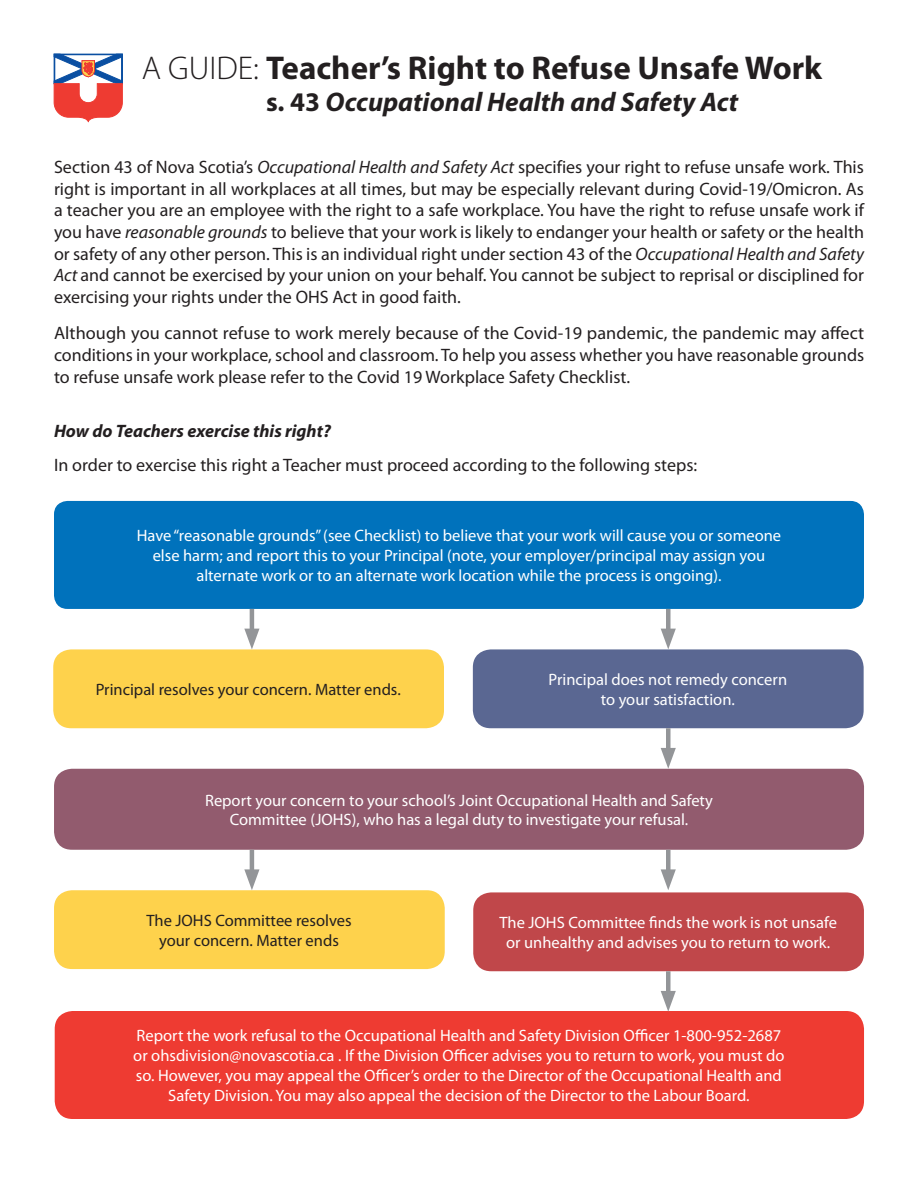
<style>
.page{position:relative;width:918px;height:1188px;background:#fff}
.page>*{position:absolute;margin:0;border:0;box-sizing:border-box;transform-origin:0 0}
.t1{font:700 33px "Myriad Pro";color:#231f20}
.t2{font:italic 700 27px "Myriad Pro";color:#231f20}
.t3{font:18px/21.6px "Myriad Pro";color:#231f20;text-align:justify}
.t4{font:italic 700 18px "Myriad Pro";color:#231f20}
.t5{font:16.5px/19.8px "Myriad Pro";color:#fff;text-align:center}
.t6{font:16.5px/19.8px "Myriad Pro";color:#231f20;text-align:center}
.s1{font-weight:300}
.s2{font-style:normal}
.s3{font-style:italic}
</style>
<div class="page">
<svg style="left:54px;top:54px;width:69px;height:68px"></svg>
<div style="left:54px;top:501px;width:810px;height:108px;background:#0072bc;border-radius:14px"></div>
<div style="left:473px;top:649px;width:391px;height:79px;background:#5a6792;border-radius:18px"></div>
<div style="left:53px;top:649px;width:391px;height:79px;background:#fed24c;border-radius:18px"></div>
<div style="left:54px;top:769px;width:810px;height:81px;background:#925b6e;border-radius:18px"></div>
<div style="left:473px;top:892px;width:391px;height:79px;background:#c0474a;border-radius:18px"></div>
<div style="left:54px;top:890px;width:391px;height:79px;background:#fed24c;border-radius:18px"></div>
<div style="left:55px;top:1011px;width:809px;height:108px;background:#ee3b32;border-radius:18px"></div>
<hr style="left:250px;top:609px;width:4px;height:28px;background:#939598">
<svg style="left:244px;top:629px;width:15px;height:20px"></svg>
<hr style="left:250px;top:850px;width:4px;height:28px;background:#939598">
<svg style="left:244px;top:869px;width:15px;height:21px"></svg>
<hr style="left:666px;top:609px;width:4px;height:28px;background:#939598">
<svg style="left:661px;top:629px;width:15px;height:20px"></svg>
<hr style="left:666px;top:850px;width:4px;height:28px;background:#939598">
<svg style="left:661px;top:869px;width:15px;height:21px"></svg>
<hr style="left:666px;top:728px;width:4px;height:28px;background:#939598">
<svg style="left:661px;top:748px;width:15px;height:21px"></svg>
<hr style="left:666px;top:971px;width:4px;height:28px;background:#939598">
<svg style="left:661px;top:991px;width:15px;height:21px"></svg>
<p class="t1" style="left:142px;top:49px;width:682px"><span class="s1">A GUIDE:</span> Teacher’s Right to Refuse Unsafe Work</p>
<p class="t2" style="left:266px;top:87px;width:474px"><span class="s2">s. 43</span> Occupational Health and Safety Act</p>
<p class="t3" style="left:54px;top:157px;width:812px">Section 43 of Nova Scotia’s <span class="s3">Occupational Health and Safety Act</span> specifies your right to refuse unsafe work. This right is important in all workplaces at all times, but may be especially relevant during Covid-19/Omicron. As a teacher you are an employee with the right to a safe workplace. You have the right to refuse unsafe work if you have <span class="s3">reasonable grounds</span> to believe that your work is likely to endanger your health or safety or the health or safety of any other person. This is an individual right under section 43 of the <span class="s3">Occupational Health and Safety Act</span> and cannot be exercised by your union on your behalf. You cannot be subject to reprisal or disciplined for exercising your rights under the OHS Act in good faith.</p>
<p class="t3" style="left:54px;top:323px;width:812px">Although you cannot refuse to work merely because of the Covid-19 pandemic, the pandemic may affect conditions in your workplace, school and classroom. To help you assess whether you have reasonable grounds to refuse unsafe work please refer to the Covid 19 Workplace Safety Checklist.</p>
<p class="t4" style="left:54px;top:421px;width:278px">How do Teachers exercise this right?</p>
<p class="t3" style="left:54px;top:454px;width:645px">In order to exercise this right a Teacher must proceed according to the following steps:</p>
<p class="t5" style="left:137px;top:526px;width:646px">Have “reasonable grounds” (see Checklist) to believe that your work will cause you or someone else harm; and report this to your Principal (note, your employer/principal may assign you alternate work or to an alternate work location while the process is ongoing).</p>
<p class="t6" style="left:96px;top:680px;width:307px">Principal resolves your concern. Matter ends.</p>
<p class="t5" style="left:549px;top:670px;width:240px">Principal does not remedy concern to your satisfaction.</p>
<p class="t5" style="left:205px;top:790px;width:509px">Report your concern to your school’s Joint Occupational Health and Safety<br>Committee (JOHS), who has a legal duty to investigate your refusal.</p>
<p class="t6" style="left:146px;top:911px;width:207px">The JOHS Committee resolves your concern. Matter ends</p>
<p class="t5" style="left:500px;top:913px;width:339px">The JOHS Committee finds the work is not unsafe or unhealthy and advises you to return to work.</p>
<p class="t5" style="left:133px;top:1026px;width:653px">Report the work refusal to the Occupational Health and Safety Division Officer 1-800-952-2687 or ohsdivision@novascotia.ca . If the Division Officer advises you to return to work, you must do so. However, you may appeal the Officer’s order to the Director of the Occupational Health and Safety Division. You may also appeal the decision of the Director to the Labour Board.</p>
</div>
